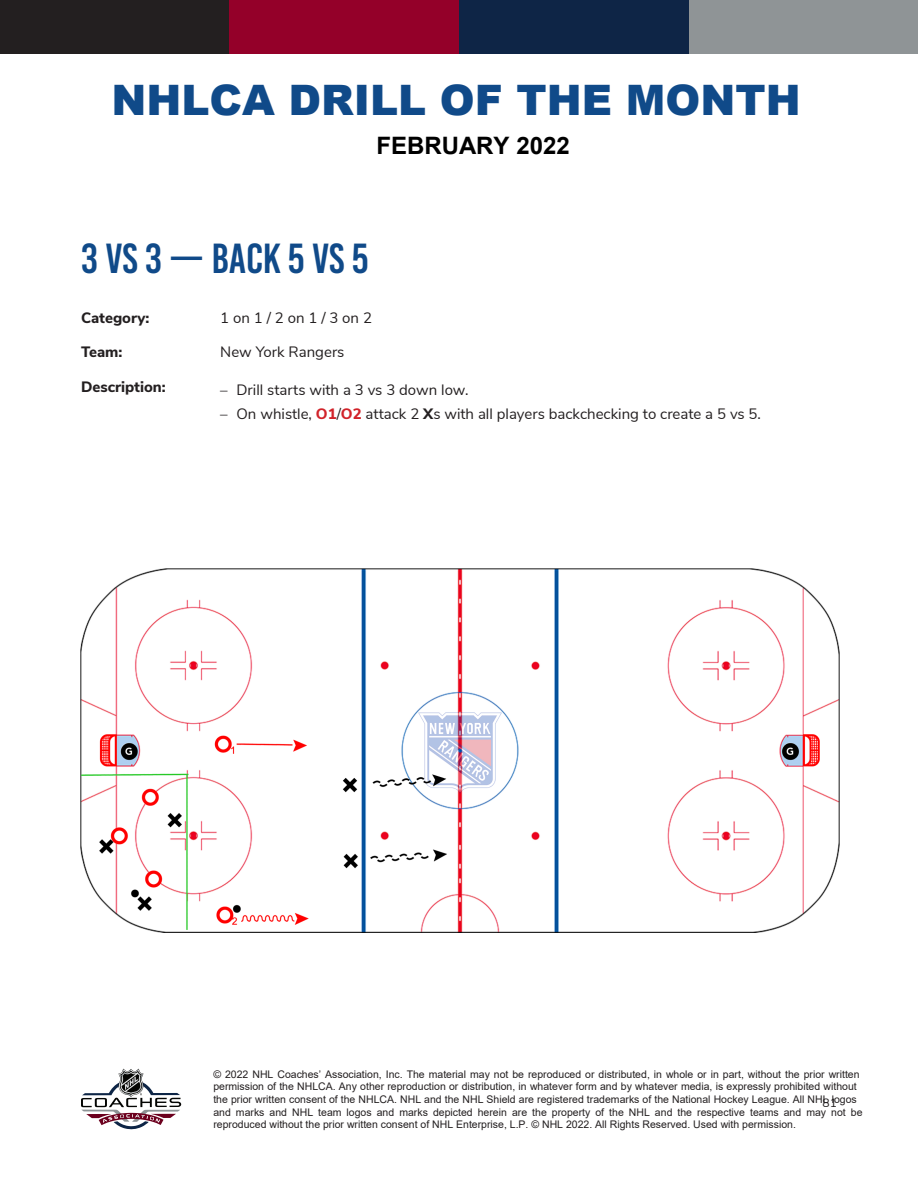
<style>
.page{position:relative;width:918px;height:1188px;background:#fff}
.page>*{position:absolute;margin:0;border:0;box-sizing:border-box;transform-origin:0 0}
.t1{font:900 42px "Arial";color:#104a89}
.t2{font:42px "Bebas Kai";letter-spacing:-.005em;color:#104a89}
.t3{font:700 24px "Arial";color:#000}
.t4{font:15px "Nunito Sans";color:#231f20}
.t5{font:800 15px "Nunito Sans";color:#231f20}
.t6{font:12px "Nunito Sans";color:#231f20}
.t7{font:10.5px/12.6px "Arial";color:#231f20}
.s1{font-style:inherit}
.s2{font-weight:800;color:#d1232a}
.s3{font-weight:800}
</style>
<div class="page">
<div style="left:0;top:0;width:230px;height:54px;background:#231f20"></div>
<div style="left:688px;top:0;width:230px;height:54px;background:#8f9496"></div>
<div style="left:459px;top:0;width:229px;height:54px;background:#0e2546"></div>
<div style="left:230px;top:0;width:229px;height:54px;background:#940029"></div>
<img style="left:80px;top:568px;width:760px;height:365px">
<svg style="left:81px;top:1069px;width:100px;height:60px"></svg>
<h1 class="t1" style="left:112px;top:70px;width:691px">NHLCA DRILL OF THE MONTH</h1>
<h2 class="t3" style="left:376px;top:129px;width:195px">FEBRUARY <span class="s1">2022</span></h2>
<h1 class="t2" style="left:81px;top:236px;width:289px">3 VS 3 — BACK 5 VS 5</h1>
<h3 class="t5" style="left:81px;top:306px;width:70px">Category:</h3>
<h3 class="t5" style="left:81px;top:341px;width:43px">Team:</h3>
<h3 class="t5" style="left:81px;top:375px;width:86px">Description:</h3>
<h3 class="t4" style="left:220px;top:306px;width:153px">1 on 1 / 2 on 1 / 3 on 2</h3>
<h3 class="t4" style="left:220px;top:341px;width:126px">New York Rangers</h3>
<h3 class="t4" style="left:220px;top:378px;width:250px">– Drill starts with a 3 vs 3 down low.</h3>
<h3 class="t4" style="left:220px;top:402px;width:542px">– On whistle, <span class="s2">O1</span>/<span class="s2">O2</span> attack 2 <span class="s3">X</span>s with all players backchecking to create a 5 vs 5.</h3>
<p class="t7" style="left:213px;top:1068px;width:651px">© 2022 NHL Coaches’ Association, Inc. The material may not be reproduced or distributed, in whole or in part, without the prior written permission of the NHLCA. Any other reproduction or distribution, in whatever form and by whatever media, is expressly prohibited without the prior written consent of the NHLCA. NHL and the NHL Shield are registered trademarks of the National Hockey League. All NHL logos and marks and NHL team logos and marks depicted herein are the property of the NHL and the respective teams and may not be reproduced without the prior written consent of NHL Enterprise, L.P. © NHL 202<span class="s1">2</span>. All Rights Reserved. Used with permission.</p>
<p class="t6" style="left:823px;top:1094px;width:16px">81</p>
</div>
